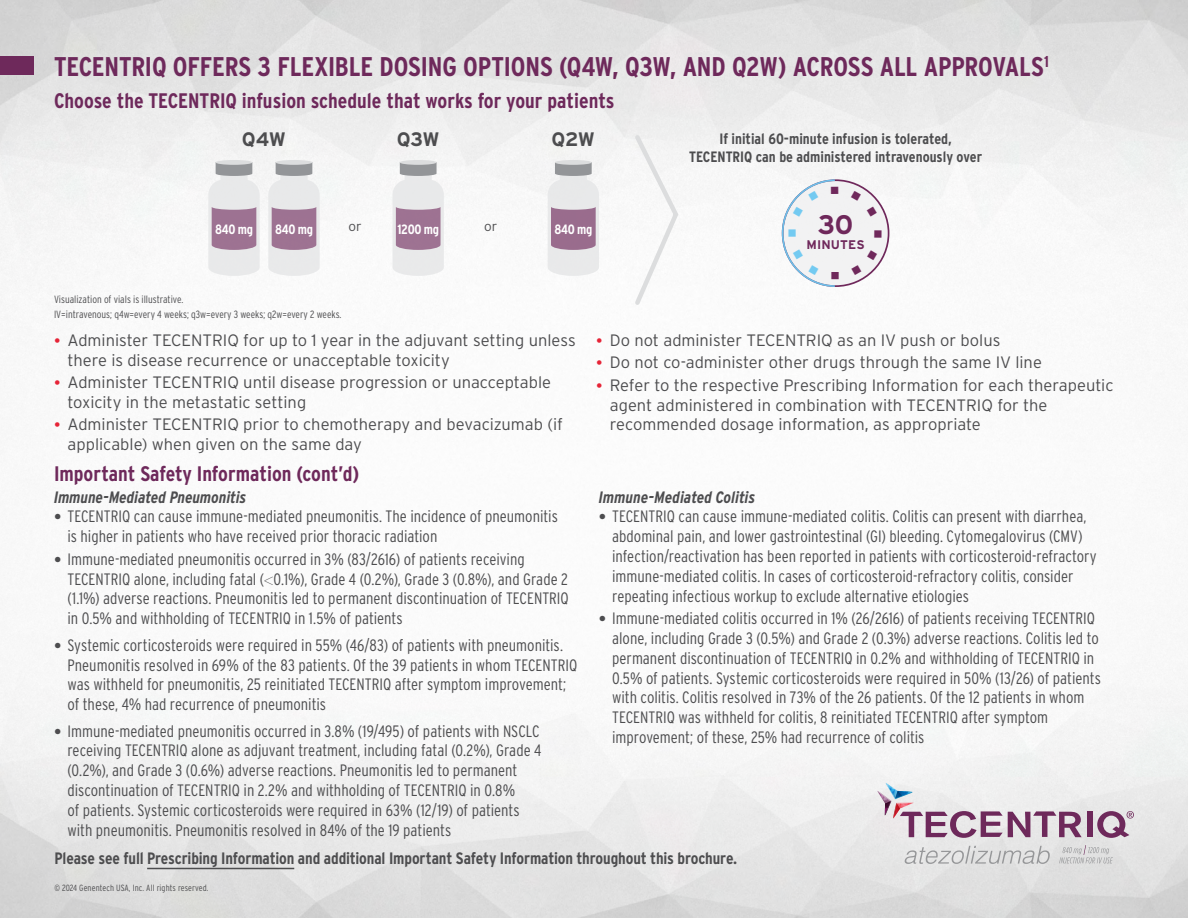
<style>
.page{position:relative;width:1188px;height:918px;background:#fff}
.page>*{position:absolute;margin:0;border:0;box-sizing:border-box;transform-origin:0 0}
.t1{font:700 condensed 27px "Interstate";letter-spacing:-.005em;color:#6e295b}
.t2{font:700 26.85px "Interstate";color:#6f285b}
.t3{font:700 condensed 21px "Interstate";color:#6e295b}
.t4{font:700 19.5px "Interstate";letter-spacing:-.025em;color:#4d4d4f}
.t5{font:300 condensed 16.5px/19.8px "Interstate";color:#4d4d4f}
.t6{font:300 16.5px/19.8px "Interstate";color:#4d4d4f}
.t7{font:700 condensed 16.5px "Interstate";letter-spacing:-.01em;color:#4d4d4f}
.t8{font:italic 700 condensed 16.5px "Interstate";color:#4d4d4f}
.t9{font:700 condensed 15px/18px "Interstate";color:#4d4d4f;text-align:center}
.t10{font:700 condensed 14.55px "Interstate";color:#fff}
.t11{font:700 condensed 13.5px "Interstate";letter-spacing:-.02em;color:#fff}
.t12{font:300 13.5px "Interstate";color:#4d4d4f}
.t13{font:700 12.45px "Interstate";letter-spacing:.005em;color:#6f285b}
.t14{font:300 condensed 10.5px/14.7px "Interstate";color:#4d4d4f}
.t15{font:10.5px "Zapf Dingbats ITC";color:#6f285b}
.t16{font:10.5px "Zapf Dingbats ITC";color:rgb(109 200 241/.95)}
.t17{font:300 condensed 9px "Interstate";letter-spacing:.01em;color:#4d4d4f}
.s1{font-weight:400;font-size:15px;color:#e62437}
.s2{font-weight:700;font-stretch:normal;font-size:15px}
.s3{font-family:"Helvetica Neue LT Std";font-weight:100}
</style>
<div class="page">
<img style="left:0;top:0;width:1188px;height:878px">
<hr style="left:147px;top:868px;width:147px;height:1px;background:#4d4d4f">
<svg style="left:905px;top:846px;width:145px;height:18px"></svg>
<div style="left:1087px;top:812px;width:5px;height:25px;background:#6e295b"></div>
<svg style="left:877px;top:783px;width:205px;height:55px"></svg>
<svg style="left:1097px;top:811px;width:37px;height:27px"></svg>
<svg style="left:1059px;top:845px;width:54px;height:18px"></svg>
<div style="left:0;top:57px;width:34px;height:18px;background:#6e295b"></div>
<svg style="left:631px;top:131px;width:50px;height:178px"></svg>
<div style="left:400px;top:160px;width:37px;height:5px;background:#dcddde;border-radius:50%"></div>
<svg style="left:393px;top:162px;width:51px;height:114px"></svg>
<div style="left:555px;top:160px;width:37px;height:5px;background:#dcddde;border-radius:50%"></div>
<svg style="left:548px;top:162px;width:51px;height:114px"></svg>
<div style="left:216px;top:160px;width:36px;height:5px;background:#dcddde;border-radius:50%"></div>
<svg style="left:208px;top:162px;width:52px;height:114px"></svg>
<div style="left:276px;top:160px;width:36px;height:5px;background:#dcddde;border-radius:50%"></div>
<svg style="left:268px;top:162px;width:52px;height:114px"></svg>
<svg style="left:782px;top:179px;width:107px;height:108px"></svg>
<h1 class="t1" style="left:54px;top:50px;width:997px">TECENTRIQ OFFERS 3 FLEXIBLE DOSING OPTIONS (Q4W, Q3W, AND Q2W) ACROSS ALL APPROVALS<sup>1</sup></h1>
<p class="t3" style="left:54px;top:88px;width:562px">Choose the TECENTRIQ infusion schedule that works for your patients</p>
<p class="t4" style="left:242px;top:127px;width:46px">Q4W</p>
<p class="t4" style="left:397px;top:127px;width:44px">Q3W</p>
<p class="t4" style="left:552px;top:127px;width:45px">Q2W</p>
<p class="t9" style="left:689px;top:130px;width:295px">If initial 60-minute infusion is tolerated,<br>TECENTRIQ can be administered intravenously over</p>
<p class="t12" style="left:348px;top:218px;width:15px">or</p>
<p class="t12" style="left:484px;top:218px;width:15px">or</p>
<p class="t11" style="left:215px;top:221px;width:39px">840 mg</p>
<p class="t11" style="left:275px;top:221px;width:39px">840 mg</p>
<p class="t11" style="left:398px;top:221px;width:43px">1200 mg</p>
<p class="t10" style="left:550px;top:222px;width:43px">840 mg</p>
<p class="t11" style="left:555px;top:221px;width:39px">840 mg</p>
<p class="t16" style="left:787px;top:237px;width:10px;rotate:-90deg">■</p>
<h2 class="t2" style="left:818px;top:208px;width:37px">30</h2>
<p class="t13" style="left:807px;top:237px;width:60px">MINUTES</p>
<p class="t15" style="left:839px;top:281px;width:9px;rotate:-180deg">■</p>
<p class="t14" style="left:54px;top:292px;width:289px">Visualization of vials is illustrative.<br>IV=intravenous; q4w=every 4 weeks; q3w=every 3 weeks; q2w=every 2 weeks.</p>
<p class="t6" style="left:68px;top:330px;width:510px;text-indent:-14px"><span class="s1">•</span> Administer TECENTRIQ for up to 1 year in the adjuvant setting unless there is disease recurrence or unacceptable toxicity</p>
<p class="t6" style="left:68px;top:372px;width:485px;text-indent:-14px"><span class="s1">•</span> Administer TECENTRIQ until disease progression or unacceptable toxicity in the metastatic setting</p>
<p class="t6" style="left:68px;top:415px;width:497px;text-indent:-14px"><span class="s1">•</span> Administer TECENTRIQ prior to chemotherapy and bevacizumab (if applicable) when given on the same day</p>
<p class="t3" style="left:54px;top:461px;width:307px">Important Safety Information (cont’d)</p>
<p class="t8" style="left:54px;top:487px;width:194px">Immune-Mediated Pneumonitis</p>
<p class="t5" style="left:68px;top:507px;width:492px;text-indent:-14px"><span class="s2">•</span> TECENTRIQ can cause immune-mediated pneumonitis. The incidence of pneumonitis is higher in patients who have received prior thoracic radiation</p>
<p class="t5" style="left:67px;top:549px;width:503px;text-indent:-13px"><span class="s2">•</span> Immune-mediated pneumonitis occurred in 3% (83/2616) of patients receiving TECENTRIQ alone, including fatal (<span class="s3">&lt;</span>0.1%), Grade 4 (0.2%), Grade 3 (0.8%), and Grade 2 (1.1%) adverse reactions. Pneumonitis led to permanent discontinuation of TECENTRIQ in 0.5% and withholding of TECENTRIQ in 1.5% of patients</p>
<p class="t5" style="left:68px;top:635px;width:511px;text-indent:-14px"><span class="s2">•</span> Systemic corticosteroids were required in 55% (46/83) of patients with pneumonitis.<br>Pneumonitis resolved in 69% of the 83 patients. Of the 39 patients in whom TECENTRIQ was withheld for pneumonitis, 25 reinitiated TECENTRIQ after symptom improvement; of these, 4% had recurrence of pneumonitis</p>
<p class="t5" style="left:68px;top:721px;width:475px;text-indent:-14px"><span class="s2">•</span> Immune-mediated pneumonitis occurred in 3.8% (19/495) of patients with NSCLC receiving TECENTRIQ alone as adjuvant treatment, including fatal (0.2%), Grade 4 (0.2%), and Grade 3 (0.6%) adverse reactions. Pneumonitis led to permanent discontinuation of TECENTRIQ in 2.2% and withholding of TECENTRIQ in 0.8%<br>of patients. Systemic corticosteroids were required in 63% (12/19) of patients with pneumonitis. Pneumonitis resolved in 84% of the 19 patients</p>
<p class="t6" style="left:596px;top:330px;width:406px"><span class="s1">•</span> Do not administer TECENTRIQ as an IV push or bolus</p>
<p class="t6" style="left:596px;top:352px;width:447px"><span class="s1">•</span> Do not co-administer other drugs through the same IV line</p>
<p class="t6" style="left:610px;top:375px;width:505px;text-indent:-14px"><span class="s1">•</span> Refer to the respective Prescribing Information for each therapeutic agent administered in combination with TECENTRIQ for the recommended dosage information, as appropriate</p>
<p class="t8" style="left:599px;top:487px;width:158px">Immune-Mediated Colitis</p>
<p class="t5" style="left:612px;top:507px;width:486px;text-indent:-14px"><span class="s2">•</span> TECENTRIQ can cause immune-mediated colitis. Colitis can present with diarrhea, abdominal pain, and lower gastrointestinal (GI) bleeding. Cytomegalovirus (CMV) infection/reactivation has been reported in patients with corticosteroid-refractory immune-mediated colitis. In cases of corticosteroid-refractory colitis, consider repeating infectious workup to exclude alternative etiologies</p>
<p class="t5" style="left:612px;top:608px;width:490px;text-indent:-14px"><span class="s2">•</span> Immune-mediated colitis occurred in 1% (26/2616) of patients receiving TECENTRIQ alone, including Grade 3 (0.5%) and Grade 2 (0.3%) adverse reactions. Colitis led to permanent discontinuation of TECENTRIQ in 0.2% and withholding of TECENTRIQ in 0.5% of patients. Systemic corticosteroids were required in 50% (13/26) of patients with colitis. Colitis resolved in 73% of the 26 patients. Of the 12 patients in whom TECENTRIQ was withheld for colitis, 8 reinitiated TECENTRIQ after symptom improvement; of these, 25% had recurrence of colitis</p>
<p class="t7" style="left:55px;top:848px;width:684px">Please see full Prescribing Information and additional Important Safety Information throughout this brochure.</p>
<p class="t17" style="left:55px;top:882px;width:155px">© 2024 Genentech USA, Inc. All rights reserved.</p>
</div>
